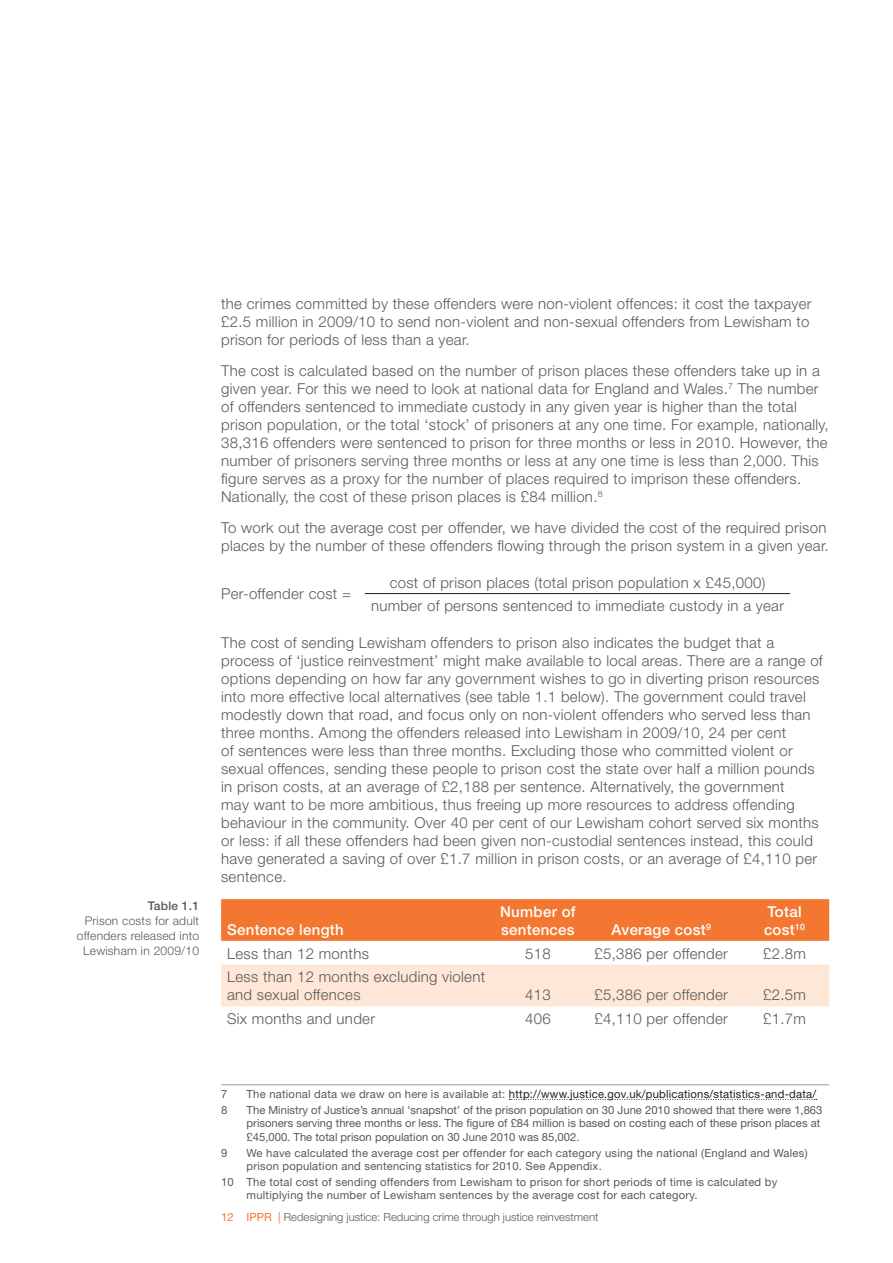
<style>
.page{position:relative;width:893px;height:1263px;background:#fff}
.page>*{position:absolute;margin:0;border:0;box-sizing:border-box;transform-origin:0 0}
.b_body_para_into_lis{font:300 15px/18px "Helvetica Neue";letter-spacing:.02em;color:#5a5958}
.b_body_para{font:300 15px/18px "Helvetica Neue";letter-spacing:.02em;color:#5a5958}
.b_body_para-2{font:500 15px/18px "Helvetica Neue";letter-spacing:.02em;color:#fff}
.f_header{font:300 12px/15px "Helvetica Neue";letter-spacing:.02em;color:#5a5958;text-align:right}
.f_header-2{font:500 12px "Helvetica Neue";letter-spacing:.02em;color:#5a5958}
.b_footnote{font:11.25px/13.5px "Helvetica Neue";letter-spacing:.02em;color:#5a5958}
.b_footnote-2{font:11.25px/13.5px "Helvetica Neue";color:#5a5958}
.b_footnote-3{font:11.25px "Helvetica Neue";letter-spacing:.02em;color:#231f20}
.t1{font:300 11.25px "Helvetica Neue";color:#5a5958}
.s1{color:#5a5958}
.s2{font-weight:400;color:#f37730}
</style>
<div class="page">
<hr style="left:365px;top:593px;width:425px;height:1px;background:#231f20">
<div style="left:221px;top:899px;width:608px;height:42px;background:#f37730"></div>
<div style="left:221px;top:965px;width:608px;height:41px;background:#fee7d6"></div>
<hr style="left:221px;top:1084px;width:608px;height:1px;background:#a79b91">
<svg style="left:509px;top:1099px;width:308px;height:1px"></svg>
<p class="f_header-2" style="left:148px;top:898px;width:53px">Table 1.1</p>
<p class="f_header" style="left:77px;top:912px;width:124px">Prison costs for adult offenders released into<br>Lewisham in 2009/10</p>
<p class="b_body_para_into_lis" style="left:221px;top:295px;width:592px">the crimes committed by these offenders were non-violent offences: it cost the taxpayer £2.5 million in 2009/10 to send non-violent and non-sexual offenders from Lewisham to prison for periods of less than a year.</p>
<p class="b_body_para" style="left:221px;top:362px;width:609px">The cost is calculated based on the number of prison places these offenders take up in a given year. For this we need to look at national data for England and Wales.<sup>7</sup> The number of offenders sentenced to immediate custody in any given year is higher than the total prison population, or the total ‘stock’ of prisoners at any one time. For example, nationally, 38,316 offenders were sentenced to prison for three months or less in 2010. However, the number of prisoners serving three months or less at any one time is less than 2,000. This figure serves as a proxy for the number of places required to imprison these offenders.<br>Nationally, the cost of these prison places is £84 million.<sup>8</sup></p>
<p class="b_body_para" style="left:221px;top:518px;width:609px">To work out the average cost per offender, we have divided the cost of the required prison places by the number of these offenders flowing through the prison system in a given year.</p>
<p class="b_body_para" style="left:221px;top:585px;width:132px">Per-offender cost =</p>
<p class="b_body_para" style="left:390px;top:573px;width:377px">cost of prison places (total prison population x £45,000)</p>
<p class="b_body_para" style="left:371px;top:597px;width:415px">number of persons sentenced to immediate custody in a year</p>
<p class="b_body_para_into_lis" style="left:221px;top:633px;width:603px">The cost of sending Lewisham offenders to prison also indicates the budget that a process of ‘justice reinvestment’ might make available to local areas. There are a range of options depending on how far any government wishes to go in diverting prison resources into more effective local alternatives (see table 1.1 below). The government could travel modestly down that road, and focus only on non-violent offenders who served less than three months. Among the offenders released into Lewisham in 2009/10, 24 per cent<br>of sentences were less than three months. Excluding those who committed violent or sexual offences, sending these people to prison cost the state over half a million pounds in prison costs, at an average of £2,188 per sentence. Alternatively, the government<br>may want to be more ambitious, thus freeing up more resources to address offending behaviour in the community. Over 40 per cent of our Lewisham cohort served six months or less: if all these offenders had been given non-custodial sentences instead, this could have generated a saving of over £1.7 million in prison costs, or an average of £4,110 per sentence.<sup>910</sup></p>
<p class="b_body_para-2" style="left:227px;top:920px;width:118px">Sentence length</p>
<p class="b_body_para-2" style="left:500px;top:902px;width:77px">Number of sentences</p>
<p class="b_body_para-2" style="left:612px;top:920px;width:101px">Average cost<sup>9</sup></p>
<p class="b_body_para-2" style="left:764px;top:902px;width:43px">Total cost<sup>10</sup></p>
<p class="b_body_para" style="left:227px;top:944px;width:143px">Less than 12 months</p>
<p class="b_body_para" style="left:525px;top:944px;width:27px">518</p>
<p class="b_body_para" style="left:594px;top:944px;width:135px">£5,386 per offender</p>
<p class="b_body_para" style="left:763px;top:944px;width:44px">£2.8m</p>
<p class="b_body_para" style="left:227px;top:968px;width:260px">Less than 12 months excluding violent and sexual offences</p>
<p class="b_body_para" style="left:525px;top:986px;width:27px">413</p>
<p class="b_body_para" style="left:594px;top:986px;width:135px">£5,386 per offender</p>
<p class="b_body_para" style="left:763px;top:986px;width:44px">£2.5m</p>
<p class="b_body_para" style="left:227px;top:1009px;width:149px">Six months and under</p>
<p class="b_body_para" style="left:525px;top:1009px;width:27px">406</p>
<p class="b_body_para" style="left:594px;top:1009px;width:135px">£4,110 per offender</p>
<p class="b_body_para" style="left:763px;top:1009px;width:44px">£1.7m</p>
<p class="b_footnote" style="left:221px;top:1087px;width:8px">7</p>
<p class="b_footnote-3" style="left:247px;top:1087px;width:571px"><span class="s1">The national data we draw on here is available at:</span> http://www.justice.gov.uk/publications/statistics-and-data/</p>
<p class="b_footnote" style="left:221px;top:1103px;width:8px">8</p>
<p class="b_footnote-2" style="left:247px;top:1103px;width:577px">The Ministry of Justice’s annual ‘snapshot’ of the prison population on 30 June 2010 showed that there were 1,863 prisoners serving three months or less. The figure of £84 million is based on costing each of these prison places at £45,000. The total prison population on 30 June 2010 was 85,002.</p>
<p class="b_footnote" style="left:221px;top:1146px;width:8px">9</p>
<p class="b_footnote" style="left:247px;top:1146px;width:562px">We have calculated the average cost per offender for each category using the national (England and Wales) prison population and sentencing statistics for 2010. See Appendix.</p>
<p class="b_footnote" style="left:247px;top:1175px;width:532px;text-indent:-26px">10 The total cost of sending offenders from Lewisham to prison for short periods of time is calculated by multiplying the number of Lewisham sentences by the average cost for each category.</p>
<p class="t1" style="left:221px;top:1210px;width:379px"><span class="s2">12 IPPR |</span> Redesigning justice: Reducing crime through justice reinvestment</p>
</div>
